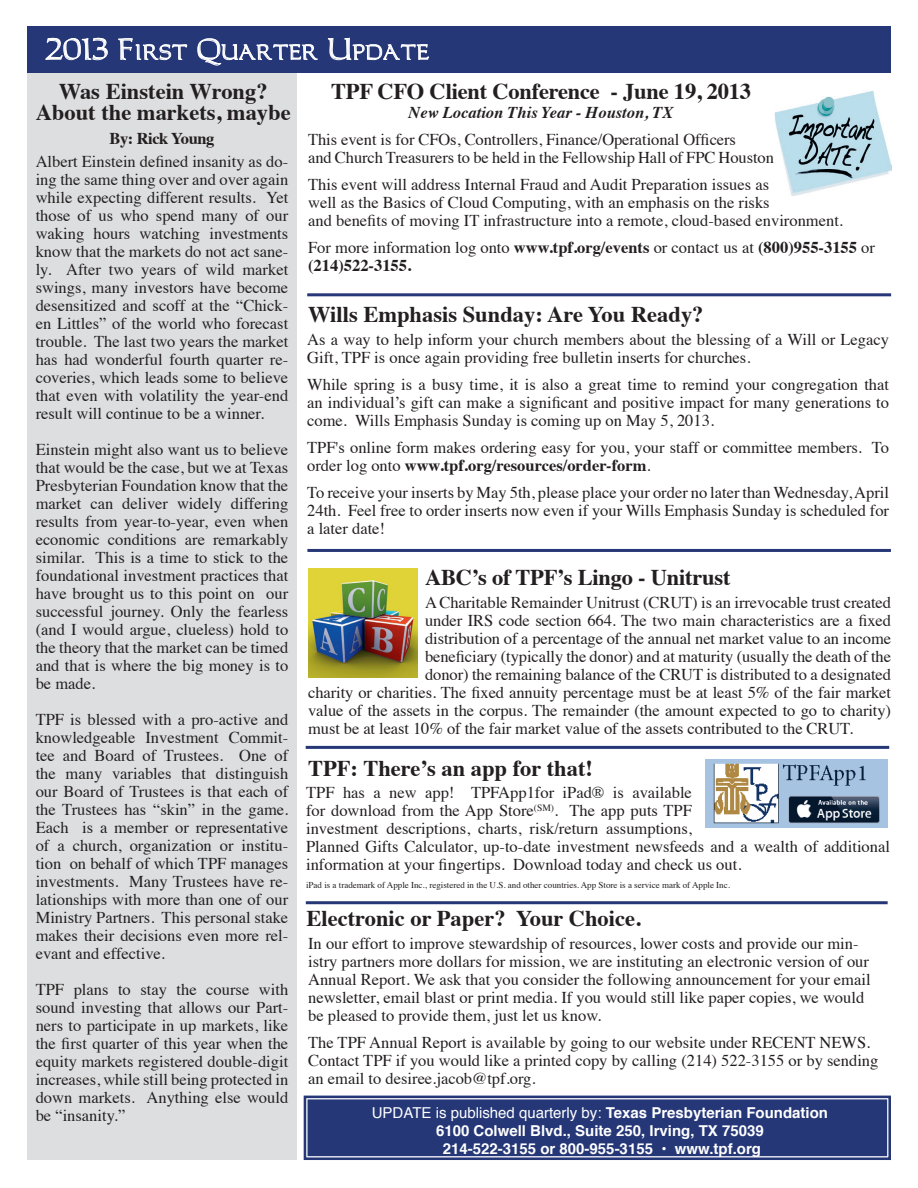
<style>
.page{position:relative;width:918px;height:1188px;background:#fff}
.page>*{position:absolute;margin:0;border:0;box-sizing:border-box;transform-origin:0 0}
.t1{font:27px "Carolus Roman";color:#fff}
.t2{font:700 22.5px/21px "Times";color:#231f20;text-align:center}
.t3{font:16.5px/18px "Times";color:#231f20}
.t4{font:700 16.5px/18px "Times";color:#231f20}
.t5{font:italic 700 16.5px "Times";color:#231f20}
.t6{font:700 16.5px "Times";letter-spacing:-.025em;color:#231f20}
.t7{font:700 15px/18px "Helvetica";color:#fff;text-align:center}
.t8{font:9px "Times";color:#231f20}
.s1{font-weight:400}
.s2{font-weight:700}
</style>
<div class="page">
<div style="left:27px;top:72px;width:270px;height:1088px;background:#dddedf"></div>
<div style="left:27px;top:26px;width:864px;height:46px;background:#253777"></div>
<svg style="left:303px;top:1095px;width:588px;height:65px;background:#31427e"></svg>
<div style="left:308px;top:1099px;width:579px;height:57px;border:1px solid #253777"></div>
<div style="left:310px;top:1102px;width:575px;height:52px;border:3px solid #253777"></div>
<svg style="left:45px;top:37px;width:63px;height:24px"></svg>
<svg style="left:118px;top:38px;width:70px;height:35px"></svg>
<svg style="left:197px;top:38px;width:121px;height:35px"></svg>
<svg style="left:328px;top:37px;width:101px;height:36px"></svg>
<img style="left:308px;top:568px;width:109px;height:109px">
<hr style="left:307px;top:549px;width:584px;height:3px;background:#253777">
<hr style="left:307px;top:293px;width:584px;height:3px;background:#253777">
<hr style="left:306px;top:746px;width:583px;height:3px;background:#253777">
<img style="left:774px;top:91px;width:118px;height:104px">
<hr style="left:306px;top:901px;width:582px;height:3px;background:#253777">
<img style="left:705px;top:759px;width:183px;height:68px">
<h1 class="t1" style="left:45px;top:33px;width:386px">2013 First Quarter Update</h1>
<h2 class="t2" style="left:36px;top:78px;width:256px">Was Einstein Wrong?<br>About the markets, maybe</h2>
<p class="t6" style="left:109px;top:122px;width:106px">By: Rick Young</p>
<p class="t3" style="left:36px;top:151px;width:254px;text-align:justify">Albert Einstein defined insanity as do&shy;ing the same thing over and over again while expecting different results. Yet those of us who spend many of our waking hours watching investments know that the markets do not act sane&shy;ly. After two years of wild market swings, many investors have become desensitized and scoff at the “Chick&shy;en Littles” of the world who forecast trouble. The last two years the market has had wonderful fourth quarter re&shy;coveries, which leads some to believe that even with volatility the year-end result will continue to be a winner.</p>
<p class="t3" style="left:36px;top:439px;width:254px;text-align:justify">Einstein might also want us to believe that would be the case, but we at Texas Presbyterian Foundation know that the market can deliver widely differing results from year-to-year, even when economic conditions are remarkably similar. This is a time to stick to the foundational investment practices that have brought us to this point on our successful journey. Only the fearless (and I would argue, clueless) hold to the theory that the market can be timed and that is where the big money is to be made.</p>
<p class="t3" style="left:36px;top:709px;width:254px;text-align:justify">TPF is blessed with a pro-active and knowledgeable Investment Commit&shy;tee and Board of Trustees. One of the many variables that distinguish our Board of Trustees is that each of the Trustees has “skin” in the game.<br>Each is a member or representative of a church, organization or institu&shy;tion on behalf of which TPF manages investments. Many Trustees have re&shy;lationships with more than one of our Ministry Partners. This personal stake makes their decisions even more rel&shy;evant and effective.</p>
<p class="t3" style="left:36px;top:979px;width:254px;text-align:justify">TPF plans to stay the course with sound investing that allows our Part&shy;ners to participate in up markets, like the first quarter of this year when the equity markets registered double-digit increases, while still being protected in down markets. Anything else would be “insanity.”</p>
<h2 class="t2" style="left:331px;top:78px;width:422px">TPF CFO Client Conference - June 19, 2013</h2>
<p class="t5" style="left:409px;top:97px;width:267px">New Location This Year - Houston, TX</p>
<p class="t3" style="left:308px;top:129px;width:467px">This event is for CFOs, Controllers, Finance/Operational Officers<br>and Church Treasurers to be held in the Fellowship Hall of FPC Houston</p>
<p class="t3" style="left:308px;top:174px;width:536px">This event will address Internal Fraud and Audit Preparation issues as<br>well as the Basics of Cloud Computing, with an emphasis on the risks<br>and benefits of moving IT infrastructure into a remote, cloud-based environment.</p>
<p class="t4" style="left:308px;top:237px;width:568px"><span class="s1">For more information log onto</span> www.tpf.org/events <span class="s1">or contact us at</span> (800)955-3155 <span class="s1">or </span>(214)522-3155.</p>
<h2 class="t2" style="left:308px;top:302px;width:397px">Wills Emphasis Sunday: Are You Ready?</h2>
<p class="t3" style="left:307px;top:329px;width:583px">As a way to help inform your church members about the blessing of a Will or Legacy<br>Gift, TPF is once again providing free bulletin inserts for churches.</p>
<p class="t3" style="left:307px;top:374px;width:583px;text-align:justify">While spring is a busy time, it is also a great time to remind your congregation that an individual’s gift can make a significant and positive impact for many generations to come. Wills Emphasis Sunday is coming up on May 5, 2013.</p>
<p class="t3" style="left:307px;top:437px;width:583px">TPF's online form makes ordering easy for you, your staff or committee members. To order log onto <span class="s2">www.tpf.org/resources/order-form</span>.</p>
<p class="t3" style="left:307px;top:482px;width:583px;text-align:justify">To receive your inserts by May 5th, please place your order no later than Wednesday, April 24th. Feel free to order inserts now even if your Wills Emphasis Sunday is scheduled for a later date!</p>
<h2 class="t2" style="left:425px;top:565px;width:307px">ABC’s of TPF’s Lingo - Unitrust</h2>
<p class="t3" style="left:425px;top:592px;width:468px">A Charitable Remainder Unitrust (CRUT) is an irrevocable trust created</p>
<p class="t3" style="left:425px;top:610px;width:468px">under IRS code section 664. The two main characteristics are a fixed</p>
<p class="t3" style="left:425px;top:628px;width:468px">distribution of a percentage of the annual net market value to an income</p>
<p class="t3" style="left:425px;top:646px;width:468px">beneficiary (typically the donor) and at maturity (usually the death of the</p>
<p class="t3" style="left:425px;top:664px;width:468px">donor) the remaining balance of the CRUT is distributed to a designated</p>
<p class="t3" style="left:308px;top:682px;width:584px">charity or charities. The fixed annuity percentage must be at least 5% of the fair market</p>
<p class="t3" style="left:308px;top:700px;width:584px">value of the assets in the corpus. The remainder (the amount expected to go to charity)</p>
<p class="t3" style="left:308px;top:718px;width:547px">must be at least 10% of the fair market value of the assets contributed to the CRUT.</p>
<h2 class="t2" style="left:308px;top:756px;width:286px">TPF: There’s an app for that!</h2>
<p class="t3" style="left:306px;top:783px;width:585px">TPF has a new app! TPFApp1for iPad® is available<br>for download from the App Store<sup>(SM)</sup>. The app puts TPF<br>investment descriptions, charts, risk/return assumptions,<br>Planned Gifts Calculator, up-to-date investment newsfeeds and a wealth of additional information at your fingertips. Download today and check us out.</p>
<p class="t8" style="left:306px;top:877px;width:425px">iPad is a trademark of Apple Inc., registered in the U.S. and other countries. App Store is a service mark of Apple Inc.</p>
<h2 class="t2" style="left:307px;top:906px;width:336px">Electronic or Paper? Your Choice.</h2>
<p class="t3" style="left:308px;top:933px;width:564px">In our effort to improve stewardship of resources, lower costs and provide our min&shy;istry partners more dollars for mission, we are instituting an electronic version of our Annual Report. We ask that you consider the following announcement for your email newsletter, email blast or print media. If you would still like paper copies, we would be pleased to provide them, just let us know.</p>
<p class="t3" style="left:308px;top:1032px;width:572px">The TPF Annual Report is available by going to our website under RECENT NEWS.<br>Contact TPF if you would like a printed copy by calling (214) 522-3155 or by sending an email to desiree.jacob@tpf.org.</p>
<p class="t7" style="left:372px;top:1104px;width:458px"><span class="s1">UPDATE is published quarterly by:</span> Texas Presbyterian Foundation<br>6100 Colwell Blvd., Suite 250, Irving, TX 75039<br>214-522-3155 or 800-955-3155 • www.tpf.org</p>
</div>
